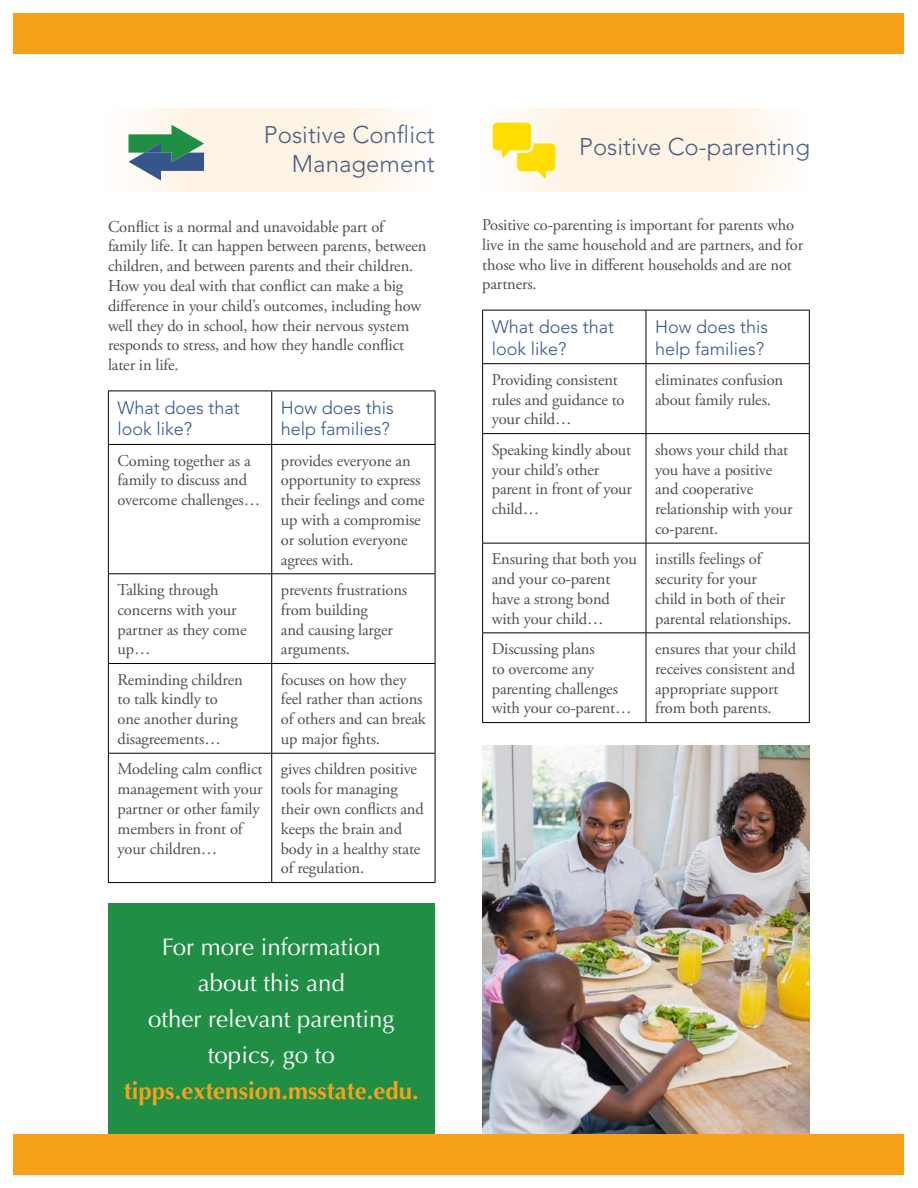
<style>
.page{position:relative;width:918px;height:1188px;background:#fff}
.page>*{position:absolute;margin:0;border:0;box-sizing:border-box;transform-origin:0 0}
.t1{font:24px "Optima";color:#fff}
.t2{font:300 24px "Avenir LT Std";color:#35558b}
.t3{font:700 24px "Optima";color:#f9a01b}
.t4{font:300 18px/21.6px "Avenir LT Std";color:#35558b}
.t5{font:16.5px/19.8px "Adobe Garamond Pro";letter-spacing:-.01em;color:#4e4e4e}
</style>
<div class="page">
<div style="left:14px;top:14px;width:890px;height:40px;background:#f9a01b"></div>
<div style="left:14px;top:1134px;width:890px;height:40px;background:#f9a01b"></div>
<hr style="left:108px;top:391px;width:164px;height:1px;background:#000">
<hr style="left:108px;top:391px;width:1px;height:53px;background:#000">
<hr style="left:272px;top:391px;width:163px;height:1px;background:#000">
<hr style="left:271px;top:391px;width:1px;height:53px;background:#000">
<hr style="left:435px;top:391px;width:1px;height:53px;background:#000">
<hr style="left:108px;top:444px;width:164px;height:1px;background:#000">
<hr style="left:108px;top:445px;width:1px;height:128px;background:#000">
<hr style="left:272px;top:444px;width:163px;height:1px;background:#000">
<hr style="left:271px;top:445px;width:1px;height:128px;background:#000">
<hr style="left:435px;top:445px;width:1px;height:128px;background:#000">
<hr style="left:108px;top:573px;width:164px;height:1px;background:#000">
<hr style="left:108px;top:574px;width:1px;height:89px;background:#000">
<hr style="left:272px;top:573px;width:163px;height:1px;background:#000">
<hr style="left:271px;top:574px;width:1px;height:89px;background:#000">
<hr style="left:435px;top:574px;width:1px;height:89px;background:#000">
<hr style="left:108px;top:663px;width:164px;height:1px;background:#000">
<hr style="left:108px;top:664px;width:1px;height:89px;background:#000">
<hr style="left:272px;top:663px;width:163px;height:1px;background:#000">
<hr style="left:271px;top:664px;width:1px;height:89px;background:#000">
<hr style="left:435px;top:664px;width:1px;height:89px;background:#000">
<hr style="left:108px;top:753px;width:164px;height:1px;background:#000">
<hr style="left:108px;top:754px;width:1px;height:128px;background:#000">
<hr style="left:272px;top:753px;width:163px;height:1px;background:#000">
<hr style="left:271px;top:754px;width:1px;height:128px;background:#000">
<hr style="left:435px;top:754px;width:1px;height:128px;background:#000">
<hr style="left:108px;top:882px;width:164px;height:1px;background:#000">
<hr style="left:272px;top:882px;width:163px;height:1px;background:#000">
<hr style="left:482px;top:310px;width:164px;height:1px;background:#000">
<hr style="left:482px;top:310px;width:1px;height:53px;background:#000">
<hr style="left:646px;top:310px;width:164px;height:1px;background:#000">
<hr style="left:646px;top:310px;width:1px;height:53px;background:#000">
<hr style="left:809px;top:310px;width:1px;height:53px;background:#000">
<hr style="left:482px;top:363px;width:164px;height:1px;background:#000">
<hr style="left:482px;top:364px;width:1px;height:69px;background:#000">
<hr style="left:646px;top:363px;width:164px;height:1px;background:#000">
<hr style="left:646px;top:364px;width:1px;height:69px;background:#000">
<hr style="left:809px;top:364px;width:1px;height:69px;background:#000">
<hr style="left:482px;top:433px;width:164px;height:1px;background:#000">
<hr style="left:482px;top:434px;width:1px;height:109px;background:#000">
<hr style="left:646px;top:433px;width:164px;height:1px;background:#000">
<hr style="left:646px;top:434px;width:1px;height:109px;background:#000">
<hr style="left:809px;top:434px;width:1px;height:109px;background:#000">
<hr style="left:482px;top:543px;width:164px;height:1px;background:#000">
<hr style="left:482px;top:544px;width:1px;height:88px;background:#000">
<hr style="left:646px;top:543px;width:164px;height:1px;background:#000">
<hr style="left:646px;top:544px;width:1px;height:88px;background:#000">
<hr style="left:809px;top:544px;width:1px;height:88px;background:#000">
<hr style="left:482px;top:632px;width:164px;height:1px;background:#000">
<hr style="left:482px;top:633px;width:1px;height:89px;background:#000">
<hr style="left:646px;top:632px;width:164px;height:1px;background:#000">
<hr style="left:646px;top:633px;width:1px;height:89px;background:#000">
<hr style="left:809px;top:633px;width:1px;height:89px;background:#000">
<hr style="left:482px;top:722px;width:164px;height:1px;background:#000">
<hr style="left:646px;top:722px;width:164px;height:1px;background:#000">
<svg style="left:128px;top:109px;width:280px;height:83px;background:#fdf5e7"></svg>
<svg style="left:492px;top:109px;width:290px;height:83px;background:#fef5e7"></svg>
<svg style="left:493px;top:123px;width:62px;height:55px"></svg>
<img style="left:482px;top:745px;width:328px;height:389px">
<div style="left:108px;top:904px;width:327px;height:230px;background:#208f45"></div>
<svg style="left:129px;top:125px;width:75px;height:56px;background:#7aa49a"></svg>
<h3 class="t2" style="left:264px;top:121px;width:172px">Positive Conflict</h3>
<h3 class="t2" style="left:292px;top:150px;width:144px">Management</h3>
<p class="t5" style="left:108px;top:217px;width:320px">Conflict is a normal and unavoidable part of family life. It can happen between parents, between children, and between parents and their children.<br>How you deal with that conflict can make a big difference in your child’s outcomes, including how well they do in school, how their nervous system responds to stress, and how they handle conflict later in life.</p>
<h4 class="t4" style="left:118px;top:397px;width:124px">What does that look like?</h4>
<h4 class="t4" style="left:281px;top:397px;width:115px">How does this help families?</h4>
<p class="t5" style="left:118px;top:451px;width:144px">Coming together as a family to discuss and overcome challenges…</p>
<p class="t5" style="left:281px;top:451px;width:145px">provides everyone an opportunity to express their feelings and come up with a compromise or solution everyone agrees with.</p>
<p class="t5" style="left:118px;top:580px;width:131px">Talking through concerns with your partner as they come up…</p>
<p class="t5" style="left:281px;top:580px;width:128px">prevents frustrations from building<br>and causing larger arguments.</p>
<p class="t5" style="left:118px;top:670px;width:127px">Reminding children to talk kindly to one another during disagreements…</p>
<p class="t5" style="left:281px;top:670px;width:146px">focuses on how they feel rather than actions of others and can break up major fights.</p>
<p class="t5" style="left:118px;top:760px;width:147px">Modeling calm conflict management with your partner or other family members in front of your children…</p>
<p class="t5" style="left:281px;top:760px;width:144px">gives children positive tools for managing their own conflicts and keeps the brain and body in a healthy state of regulation.</p>
<h5 class="t1" style="left:162px;top:933px;width:220px">For more information</h5>
<h5 class="t1" style="left:198px;top:969px;width:148px">about this and</h5>
<h5 class="t1" style="left:148px;top:1005px;width:248px">other relevant parenting</h5>
<h5 class="t1" style="left:208px;top:1041px;width:128px">topics, go to</h5>
<h5 class="t3" style="left:124px;top:1077px;width:296px">tipps.extension.msstate.edu.</h5>
<h3 class="t2" style="left:579px;top:133px;width:232px">Positive Co-parenting</h3>
<p class="t5" style="left:482px;top:216px;width:323px">Positive co-parenting is important for parents who live in the same household and are partners, and for those who live in different households and are not partners.</p>
<h4 class="t4" style="left:492px;top:316px;width:124px">What does that look like?</h4>
<h4 class="t4" style="left:655px;top:316px;width:115px">How does this help families?</h4>
<p class="t5" style="left:492px;top:370px;width:134px">Providing consistent rules and guidance to your child…</p>
<p class="t5" style="left:655px;top:370px;width:130px">eliminates confusion about family rules.</p>
<p class="t5" style="left:492px;top:440px;width:142px">Speaking kindly about your child’s other parent in front of your child…</p>
<p class="t5" style="left:655px;top:440px;width:139px">shows your child that you have a positive and cooperative relationship with your co-parent.</p>
<p class="t5" style="left:492px;top:550px;width:147px">Ensuring that both you and your co-parent have a strong bond with your child…</p>
<p class="t5" style="left:655px;top:550px;width:138px">instills feelings of security for your child in both of their parental relationships.</p>
<p class="t5" style="left:492px;top:639px;width:141px">Discussing plans<br>to overcome any parenting challenges with your co-parent…</p>
<p class="t5" style="left:655px;top:639px;width:143px">ensures that your child receives consistent and appropriate support from both parents.</p>
</div>
